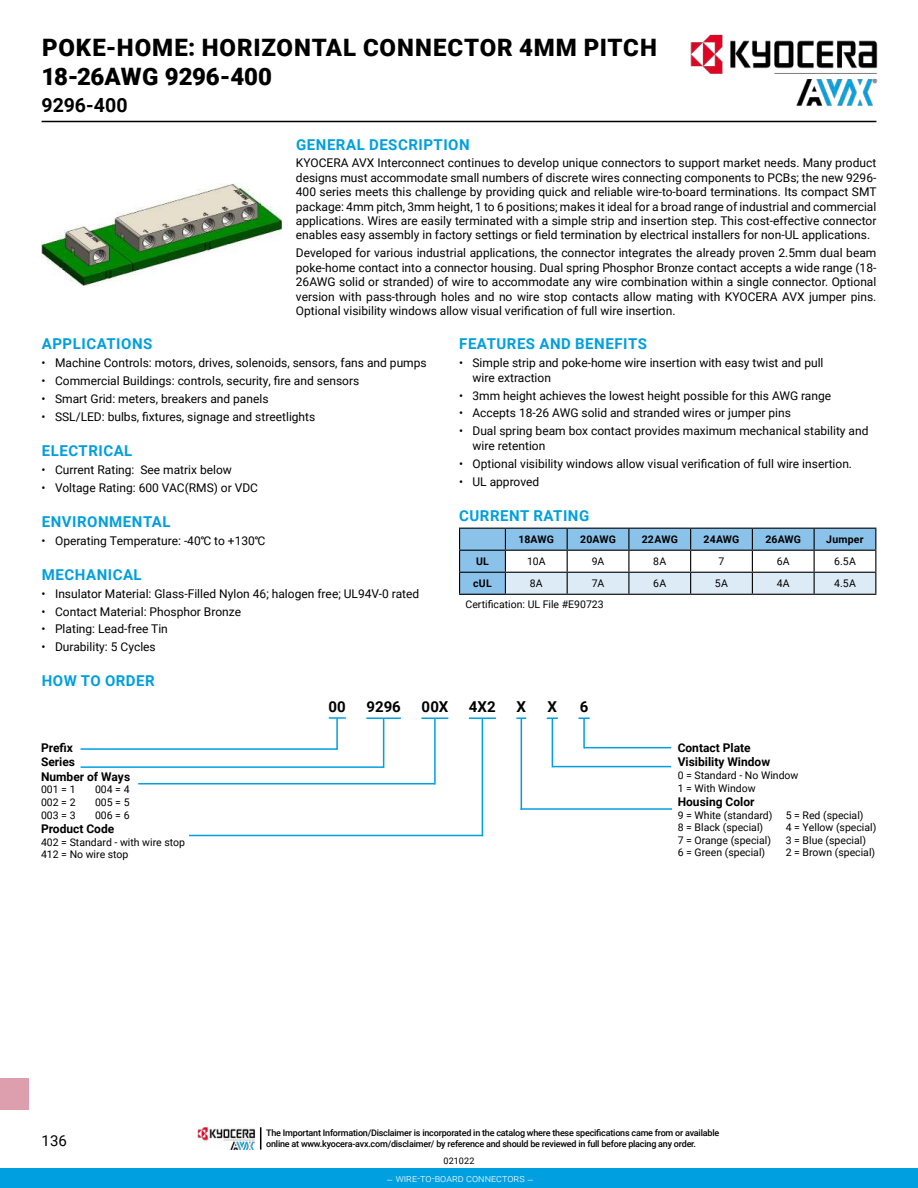
<style>
.page{position:relative;width:918px;height:1188px;background:#fff}
.page>*{position:absolute;margin:0;border:0;box-sizing:border-box;transform-origin:0 0}
.t1{font:900 24px/28.8px "Roboto";letter-spacing:.03em;color:#000}
.t2{font:700 19.5px "Roboto";letter-spacing:-.005em;color:#000}
.t3{font:700 15px "Roboto";letter-spacing:.035em;color:#009fdf}
.t4{font:700 15px "Roboto";letter-spacing:.005em;color:#000}
.t5{font:15px "Roboto";color:#000}
.t6{font:12px/14.4px "Roboto";color:#000;text-align:justify}
.t7{font:700 12px/14.4px "Roboto";color:#000}
.t8{font:10.5px/12.6px "Roboto";color:#000}
.t9{font:700 10.5px "Roboto";letter-spacing:.015em;color:#000}
.t10{font:300 10.5px "Roboto";color:#fff}
.t11{font:500 9px/10.8px "Roboto";letter-spacing:-.025em;color:#000}
.t12{font:9px "Roboto";letter-spacing:.035em;color:#000}
</style>
<div class="page">
<hr style="left:42px;top:121px;width:834px;height:1px;background:#000">
<div style="left:0;top:1078px;width:29px;height:32px;background:#dd9ead"></div>
<svg style="left:459px;top:528px;width:417px;height:66px"></svg>
<hr style="left:459px;top:594px;width:46px;height:1px;background:#000">
<hr style="left:505px;top:594px;width:62px;height:1px;background:#000">
<hr style="left:567px;top:594px;width:62px;height:1px;background:#000">
<hr style="left:629px;top:594px;width:62px;height:1px;background:#000">
<hr style="left:691px;top:594px;width:61px;height:1px;background:#000">
<hr style="left:752px;top:594px;width:62px;height:1px;background:#000">
<hr style="left:814px;top:594px;width:62px;height:1px;background:#000">
<hr style="left:81px;top:748px;width:257px;height:2px;background:#009fdf">
<hr style="left:81px;top:766px;width:302px;height:2px;background:#009fdf">
<hr style="left:138px;top:783px;width:297px;height:1px;background:#009fdf">
<hr style="left:584px;top:747px;width:87px;height:1px;background:#009fdf">
<hr style="left:189px;top:835px;width:294px;height:1px;background:#009fdf">
<hr style="left:552px;top:766px;width:119px;height:1px;background:#009fdf">
<hr style="left:521px;top:808px;width:151px;height:2px;background:#009fdf">
<svg style="left:329px;top:717px;width:17px;height:2px"></svg>
<hr style="left:336px;top:718px;width:2px;height:32px;background:#009fdf">
<hr style="left:366px;top:717px;width:35px;height:2px;background:#009fdf">
<hr style="left:383px;top:718px;width:1px;height:50px;background:#009fdf">
<hr style="left:421px;top:717px;width:27px;height:2px;background:#009fdf">
<hr style="left:434px;top:718px;width:2px;height:66px;background:#009fdf">
<hr style="left:469px;top:717px;width:27px;height:2px;background:#009fdf">
<hr style="left:482px;top:718px;width:1px;height:118px;background:#009fdf">
<svg style="left:516px;top:717px;width:10px;height:2px"></svg>
<hr style="left:521px;top:718px;width:1px;height:92px;background:#009fdf">
<svg style="left:547px;top:717px;width:11px;height:2px"></svg>
<hr style="left:552px;top:718px;width:1px;height:49px;background:#009fdf">
<svg style="left:578px;top:717px;width:12px;height:2px"></svg>
<hr style="left:583px;top:718px;width:2px;height:30px;background:#009fdf">
<img style="left:42px;top:184px;width:240px;height:102px">
<img style="left:669px;top:34px;width:209px;height:87px">
<div style="left:0;top:1169px;width:918px;height:19px;background:#009fdf"></div>
<img style="left:198px;top:1127px;width:57px;height:23px">
<svg style="left:260px;top:1127px;width:1px;height:23px"></svg>
<h1 class="t1" style="left:42px;top:33px;width:617px">POKE-HOME: HORIZONTAL CONNECTOR 4MM PITCH<br>18-26AWG 9296-400</h1>
<h2 class="t2" style="left:42px;top:97px;width:88px">9296-400</h2>
<p class="t3" style="left:296px;top:138px;width:175px">GENERAL DESCRIPTION</p>
<p class="t6" style="left:296px;top:157px;width:582px">KYOCERA AVX Interconnect continues to develop unique connectors to support market needs. Many product designs must accommodate small numbers of discrete wires connecting components to PCBs; the new 9296- 400 series meets this challenge by providing quick and reliable wire-to-board terminations. Its compact SMT package: 4mm pitch, 3mm height, 1 to 6 positions; makes it ideal for a broad range of industrial and commercial applications. Wires are easily terminated with a simple strip and insertion step. This cost-effective connector enables easy assembly in factory settings or 昀椀eld termination by electrical installers for non-UL applications.</p>
<p class="t6" style="left:296px;top:247px;width:582px">Developed for various industrial applications, the connector integrates the already proven 2.5mm dual beam poke-home contact into a connector housing. Dual spring Phosphor Bronze contact accepts a wide range (18- 26AWG solid or stranded) of wire to accommodate any wire combination within a single connector. Optional version with pass-through holes and no wire stop contacts allow mating with KYOCERA AVX jumper pins.<br>Optional visibility windows allow visual veri昀椀cation of full wire insertion.</p>
<p class="t3" style="left:42px;top:338px;width:112px">APPLICATIONS</p>
<p class="t6" style="left:42px;top:357px;width:387px">• Machine Controls: motors, drives, solenoids, sensors, fans and pumps</p>
<p class="t6" style="left:42px;top:374px;width:319px">• Commercial Buildings: controls, security, 昀椀re and sensors</p>
<p class="t6" style="left:42px;top:392px;width:229px">• Smart Grid: meters, breakers and panels</p>
<p class="t6" style="left:42px;top:410px;width:275px">• SSL/LED: bulbs, 昀椀xtures, signage and streetlights</p>
<p class="t3" style="left:42px;top:445px;width:92px">ELECTRICAL</p>
<p class="t6" style="left:42px;top:463px;width:192px">• Current Rating: See matrix below</p>
<p class="t6" style="left:42px;top:481px;width:218px">• Voltage Rating: 600 VAC(RMS) or VDC</p>
<p class="t3" style="left:42px;top:515px;width:130px">ENVIRONMENTAL</p>
<p class="t6" style="left:42px;top:534px;width:225px">• Operating Temperature: -40℃ to +130℃</p>
<p class="t3" style="left:42px;top:568px;width:101px">MECHANICAL</p>
<p class="t6" style="left:42px;top:587px;width:379px">• Insulator Material: Glass-Filled Nylon 46; halogen free; UL94V-0 rated</p>
<p class="t6" style="left:42px;top:605px;width:201px">• Contact Material: Phosphor Bronze</p>
<p class="t6" style="left:42px;top:623px;width:128px">• Plating: Lead-free Tin</p>
<p class="t6" style="left:42px;top:641px;width:116px">• Durability: 5 Cycles</p>
<p class="t3" style="left:42px;top:675px;width:114px">HOW TO ORDER</p>
<p class="t3" style="left:459px;top:338px;width:189px">FEATURES AND BENEFITS</p>
<p class="t6" style="left:472px;top:357px;width:353px;text-indent:-14px">• Simple strip and poke-home wire insertion with easy twist and pull wire extraction</p>
<p class="t6" style="left:459px;top:389px;width:374px">• 3mm height achieves the lowest height possible for this AWG range</p>
<p class="t6" style="left:459px;top:407px;width:333px">• Accepts 18-26 AWG solid and stranded wires or jumper pins</p>
<p class="t6" style="left:472px;top:425px;width:398px;text-indent:-14px">• Dual spring beam box contact provides maximum mechanical stability and wire retention</p>
<p class="t6" style="left:459px;top:457px;width:395px">• Optional visibility windows allow visual veri昀椀cation of full wire insertion.</p>
<p class="t6" style="left:459px;top:475px;width:82px">• UL approved</p>
<p class="t3" style="left:459px;top:509px;width:131px">CURRENT RATING</p>
<p class="t9" style="left:519px;top:535px;width:37px">18AWG</p>
<p class="t9" style="left:580px;top:535px;width:37px">20AWG</p>
<p class="t9" style="left:642px;top:535px;width:38px">22AWG</p>
<p class="t9" style="left:704px;top:535px;width:37px">24AWG</p>
<p class="t9" style="left:765px;top:535px;width:37px">26AWG</p>
<p class="t9" style="left:826px;top:535px;width:39px">Jumper</p>
<p class="t9" style="left:476px;top:557px;width:14px">UL</p>
<p class="t8" style="left:527px;top:556px;width:20px">10A</p>
<p class="t8" style="left:592px;top:556px;width:14px">9A</p>
<p class="t8" style="left:653px;top:556px;width:14px">8A</p>
<p class="t8" style="left:719px;top:556px;width:7px">7</p>
<p class="t8" style="left:777px;top:556px;width:14px">6A</p>
<p class="t8" style="left:834px;top:556px;width:23px">6.5A</p>
<p class="t9" style="left:473px;top:579px;width:20px">cUL</p>
<p class="t8" style="left:530px;top:578px;width:14px">8A</p>
<p class="t8" style="left:592px;top:578px;width:14px">7A</p>
<p class="t8" style="left:653px;top:578px;width:14px">6A</p>
<p class="t8" style="left:715px;top:578px;width:15px">5A</p>
<p class="t8" style="left:777px;top:578px;width:15px">4A</p>
<p class="t8" style="left:834px;top:578px;width:23px">4.5A</p>
<p class="t8" style="left:466px;top:597px;width:140px">Certi昀椀cation: UL File #E90723</p>
<p class="t7" style="left:41px;top:740px;width:91px">Pre昀椀x<br>Series<br>Number of Ways</p>
<p class="t8" style="left:41px;top:784px;width:36px">001 = 1</p>
<p class="t8" style="left:95px;top:784px;width:36px">004 = 4</p>
<p class="t8" style="left:41px;top:797px;width:36px">002 = 2</p>
<p class="t8" style="left:95px;top:797px;width:36px">005 = 5</p>
<p class="t8" style="left:41px;top:809px;width:36px">003 = 3</p>
<p class="t8" style="left:95px;top:809px;width:36px">006 = 6</p>
<p class="t7" style="left:41px;top:823px;width:75px">Product Code</p>
<p class="t8" style="left:41px;top:836px;width:146px">402 = Standard - with wire stop<br>412 = No wire stop</p>
<p class="t4" style="left:328px;top:701px;width:19px">00</p>
<p class="t4" style="left:366px;top:701px;width:36px">9296</p>
<p class="t4" style="left:421px;top:701px;width:28px">00X</p>
<p class="t4" style="left:469px;top:701px;width:28px">4X2</p>
<p class="t4" style="left:517px;top:701px;width:11px">X</p>
<p class="t4" style="left:548px;top:701px;width:11px">X</p>
<p class="t4" style="left:580px;top:701px;width:10px">6</p>
<p class="t7" style="left:678px;top:742px;width:94px">Contact Plate<br>Visibility Window</p>
<p class="t8" style="left:678px;top:770px;width:122px">0 = Standard - No Window<br>1 = With Window</p>
<p class="t7" style="left:678px;top:796px;width:78px">Housing Color</p>
<p class="t8" style="left:678px;top:809px;width:96px">9 = White (standard)</p>
<p class="t8" style="left:786px;top:809px;width:79px">5 = Red (special)</p>
<p class="t8" style="left:678px;top:822px;width:87px">8 = Black (special)</p>
<p class="t8" style="left:786px;top:822px;width:92px">4 = Yellow (special)</p>
<p class="t8" style="left:678px;top:835px;width:95px">7 = Orange (special)</p>
<p class="t8" style="left:786px;top:835px;width:82px">3 = Blue (special)</p>
<p class="t8" style="left:678px;top:847px;width:89px">6 = Green (special)</p>
<p class="t8" style="left:786px;top:847px;width:91px">2 = Brown (special)</p>
<p class="t5" style="left:42px;top:1134px;width:27px">136</p>
<p class="t11" style="left:266px;top:1127px;width:455px">The Important Information/Disclaimer is incorporated in the catalog where these speci昀椀cations came from or available online at www.kyocera-avx.com/disclaimer/ by reference and should be reviewed in full before placing any order.</p>
<p class="t12" style="left:443px;top:1157px;width:33px">021022</p>
<p class="t10" style="left:386px;top:1172px;width:149px">– wire-to-board connectors –</p>
</div>
